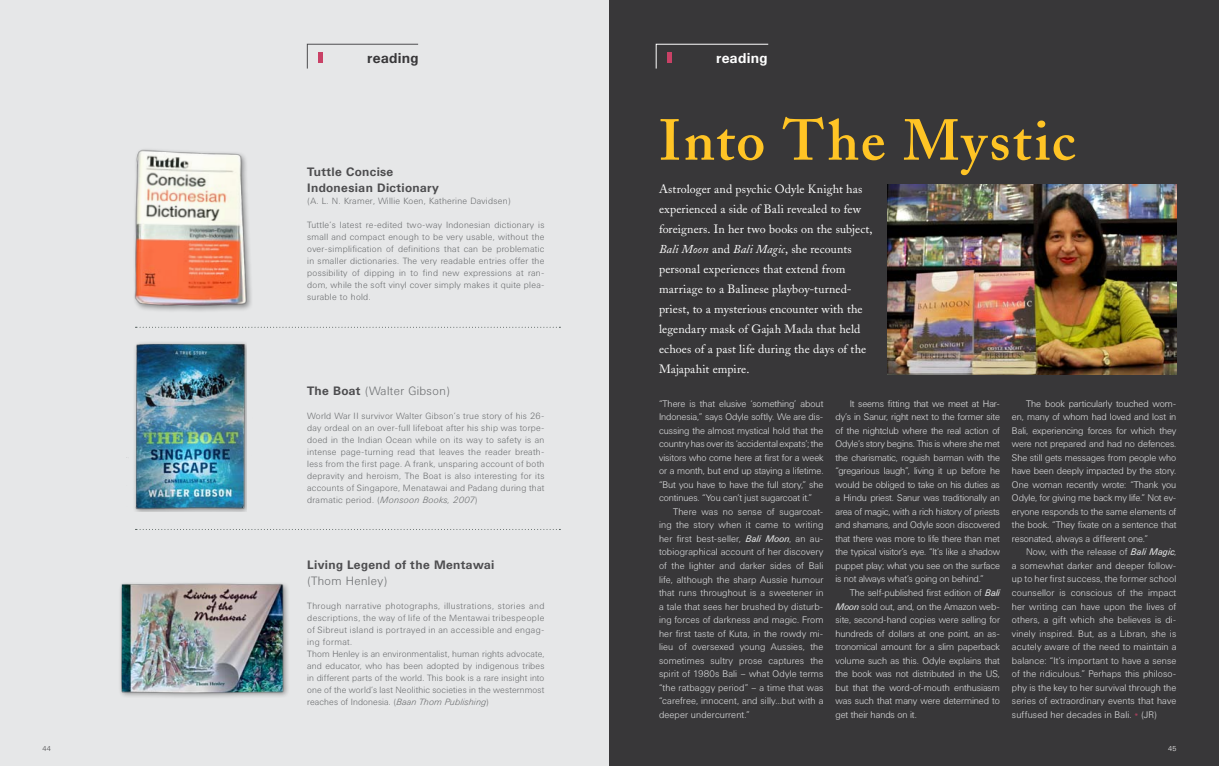
<style>
.page{position:relative;width:1219px;height:766px;background:#fff}
.page>*{position:absolute;margin:0;border:0;box-sizing:border-box;transform-origin:0 0}
.t1{font:600 57.1px "Adobe Caslon";letter-spacing:.035em;color:#ffc425}
.t2{font:700 14px "Univers BQ";letter-spacing:.015em;color:#383739}
.t3{font:700 14px "Univers BQ";letter-spacing:.015em;color:#fff}
.t4{font:12px/20px "Adobe Caslon";letter-spacing:.005em;color:#fff}
.t5{font:700 12px/16px "Univers BQ";letter-spacing:.03em;color:#4d4d4f}
.t6{font:300 12px "Univers BQ";letter-spacing:.03em;color:#6d6f71}
.t7{font:300 9.5px/13.5px "Univers BQ";letter-spacing:-.01em;color:#dcddde;text-align:justify}
.t8{font:300 9px/12px "Univers BQ";letter-spacing:.03em;color:#6d6f71;text-align:justify}
.t9{font:300 7px "Univers BQ";color:#4d4d4f}
.t10{font:300 7px "Univers BQ";color:#fff}
.s1{font-weight:700;color:#4d4d4f}
.s2{font-style:italic}
.s3{font-weight:400;font-style:italic}
.s4{color:#c94166}
</style>
<div class="page">
<div style="left:0;top:0;width:609px;height:765px;background:#e6e7e8"></div>
<img style="left:134px;top:149px;width:117px;height:162px">
<svg style="left:307px;top:44px;width:111px;height:25px"></svg>
<img style="left:120px;top:583px;width:168px;height:114px">
<img style="left:126px;top:342px;width:121px;height:170px">
<svg style="left:136px;top:327px;width:424px;height:1px"></svg>
<svg style="left:136px;top:529px;width:424px;height:1px"></svg>
<div style="left:609px;top:0;width:610px;height:765px;background:#383739"></div>
<img style="left:888px;top:185px;width:288px;height:189px">
<svg style="left:656px;top:44px;width:112px;height:25px"></svg>
<p class="t9" style="left:43px;top:744px;width:10px">44</p>
<h2 class="t2" style="left:367px;top:50px;width:53px">reading</h2>
<p class="t5" style="left:307px;top:164px;width:133px">Tuttle Concise<br>Indonesian Dictionary</p>
<p class="t8" style="left:307px;top:195px;width:205px">(A. L. N . Kramer, Willie Koen, Katherine Davidsen)</p>
<p class="t8" style="left:307px;top:219px;width:239px">Tuttle’s latest re-edited two-way Indonesian dictionary is small and compact enough to be very usable, without the over-simplification of definitions that can be problematic in smaller dictionaries. The very readable entries offer the possibility of dipping in to find new expressions at ran&shy;dom, while the soft vinyl cover simply makes it quite plea&shy;surable to hold.</p>
<p class="t6" style="left:307px;top:384px;width:145px"><span class="s1">The Boat</span> (Walter Gibson)</p>
<p class="t8" style="left:307px;top:409px;width:239px">World War II survivor Walter Gibson’s true story of his 26- day ordeal on an over-full lifeboat after his ship was torpe&shy;doed in the Indian Ocean while on its way to safety is an intense page-turning read that leaves the reader breath&shy;less from the first page. A frank, unsparing account of both depravity and heroism, The Boat is also interesting for its accounts of Singapore, Menatawai and Padang during that dramatic period. (<span class="s2">Monsoon Books, 2007</span>)</p>
<p class="t5" style="left:307px;top:557px;width:189px">Living Legend of the Mentawai</p>
<p class="t6" style="left:307px;top:574px;width:82px">(Thom Henley)</p>
<p class="t8" style="left:307px;top:600px;width:239px;text-align:left">Through narrative photographs, illustrations, stories and descriptions, the way of life of the Mentawai tribespeople of Sibreut island is portrayed in an accessible and engag&shy;ing format.<br>Thom Henley is an environmentalist, human rights advocate, and educator, who has been adopted by indigenous tribes in different parts of the world. This book is a rare insight into one of the world’s last N eolithic societies in the westernmost reaches of Indonesia. (<span class="s2">Baan Thom Publishing</span>)</p>
<h2 class="t3" style="left:716px;top:50px;width:53px">reading</h2>
<h1 class="t1" style="left:659px;top:106px;width:418px">Into The Mystic</h1>
<p class="t4" style="left:659px;top:179px;width:215px">Astrologer and psychic Odyle Knight has experienced a side of Bali revealed to few foreigners. In her two books on the subject, <span class="s2">Bali Moon</span> and <span class="s2">Bali Magic</span>, she recounts personal experiences that extend from marriage to a Balinese playboy-turned&shy;priest, to a mysterious encounter with the legendary mask of Gajah Mada that held echoes of a past life during the days of the Majapahit empire.</p>
<p class="t7" style="left:659px;top:397px;width:166px">“There is that elusive ‘something’ about Indonesia,” says Odyle softly. We are dis&shy;cussing the almost mystical hold that the country has over its ‘accidental expats’; the visitors who come here at first for a week or a month, but end up staying a lifetime. “But you have to have the full story,” she continues. “You can’t just sugarcoat it.”</p>
<p class="t7" style="left:659px;top:505px;width:166px;text-indent:14px">There was no sense of sugarcoat&shy;ing the story when it came to writing her first best-seller, <span class="s3">Bali Moon</span>, an au&shy;tobiographical account of her discovery of the lighter and darker sides of Bali life, although the sharp Aussie humour that runs throughout is a sweetener in a tale that sees her brushed by disturb&shy;ing forces of darkness and magic. From her first taste of Kuta, in the rowdy mi&shy;lieu of oversexed young Aussies, the sometimes sultry prose captures the spirit of 1980s Bali – what Odyle terms “the ratbaggy period” – a time that was “carefree, innocent, and silly...but with a deeper undercurrent.”</p>
<p class="t7" style="left:835px;top:397px;width:166px;text-indent:14px">It seems fitting that we meet at Har&shy;dy’s in Sanur, right next to the former site of the nightclub where the real action of Odyle’s story begins. This is where she met the charismatic, roguish barman with the “gregarious laugh”, living it up before he would be obliged to take on his duties as a Hindu priest. Sanur was traditionally an area of magic, with a rich history of priests and shamans, and Odyle soon discovered that there was more to life there than met the typical visitor’s eye. “It’s like a shadow puppet play; what you see on the surface is not always what’s going on behind.”</p>
<p class="t7" style="left:835px;top:586px;width:166px;text-indent:14px">The self-published first edition of <span class="s3">Bali Moon</span> sold out, and, on the Amazon web&shy;site, second-hand copies were selling for hundreds of dollars at one point, an as&shy;tronomical amount for a slim paperback volume such as this. Odyle explains that the book was not distributed in the US, but that the word-of-mouth enthusiasm was such that many were determined to get their hands on it.</p>
<p class="t7" style="left:1012px;top:397px;width:166px;text-indent:14px">The book particularly touched wom&shy;en, many of whom had loved and lost in Bali, experiencing forces for which they were not prepared and had no defences.<br>She still gets messages from people who have been deeply impacted by the story.<br>One woman recently wrote: “Thank you Odyle, for giving me back my life.” N ot ev&shy;eryone responds to the same elements of the book. “They fixate on a sentence that resonated, always a different one.”</p>
<p class="t7" style="left:1012px;top:545px;width:166px;text-indent:14px">N ow, with the release of <span class="s3">Bali Magic</span>, a somewhat darker and deeper follow&shy;up to her first success, the former school counsellor is conscious of the impact her writing can have upon the lives of others, a gift which she believes is di&shy;vinely inspired. But, as a Libran, she is acutely aware of the need to maintain a balance: “It’s important to have a sense of the ridiculous.” Perhaps this philoso&shy;phy is the key to her survival through the series of extraordinary events that have suffused her decades in Bali. <span class="s4">*</span> (JR)</p>
<p class="t10" style="left:1168px;top:744px;width:10px">45</p>
</div>
